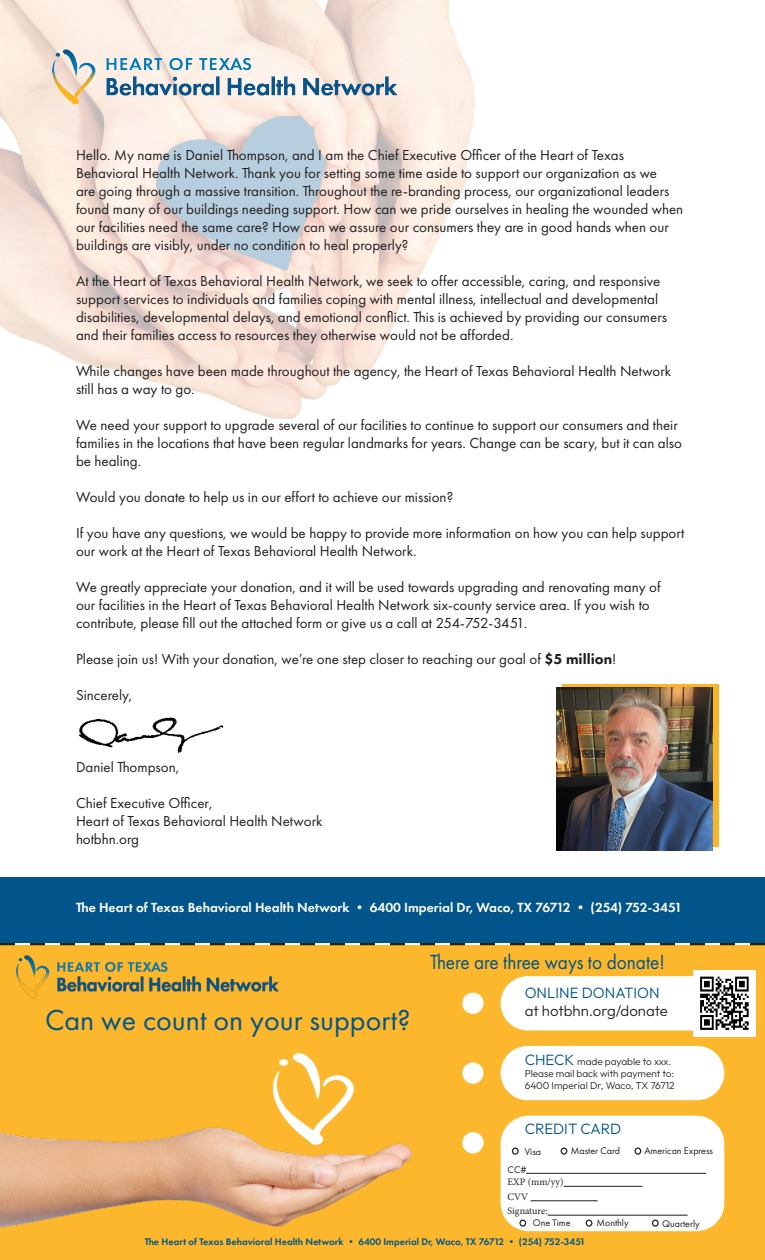
<style>
.page{position:relative;width:765px;height:1260px;background:#fff}
.page>*{position:absolute;margin:0;border:0;box-sizing:border-box;transform-origin:0 0}
.t1{font:30px "Futura PT";color:#01558a}
.t2{font:21.25px "Futura PT";color:#01558a;scale:.91 1}
.t3{font:15px/18px "Futura PT";color:#231f20}
.t4{font:100 15px "Outfit";color:#01558a}
.t5{font:100 15px "Outfit";color:#231f20}
.t6{font:600 13.75px "Futura PT";color:#fff}
.t7{font:600 10px "Futura PT";color:#01558a}
.t8{font:100 10px/12px "Outfit";color:#231f20}
.t9{font:10px "Futura PT";color:#231f20}
.t10{font:10px "Minion Pro";color:#231f20}
.s1{font-weight:800}
.s2{font-size:15px;color:#01558a}
</style>
<div class="page">
<img style="left:0;top:0;width:475px;height:419px">
<div style="left:0;top:945px;width:765px;height:315px;background:#fcb72c"></div>
<img style="left:48px;top:45px;width:354px;height:63px">
<svg style="left:0;top:943px;width:765px;height:2px"></svg>
<img style="left:16px;top:955px;width:263px;height:44px">
<div style="left:462px;top:993px;width:22px;height:21px;background:#fff;border-radius:50%"></div>
<div style="left:462px;top:1062px;width:22px;height:22px;background:#fff;border-radius:50%"></div>
<div style="left:462px;top:1132px;width:22px;height:21px;background:#fff;border-radius:50%"></div>
<div style="left:501px;top:976px;width:223px;height:54px;background:#fff;border-radius:27px"></div>
<div style="left:501px;top:1046px;width:223px;height:54px;background:#fff;border-radius:27px"></div>
<div style="left:501px;top:1116px;width:223px;height:115px;background:#fff;border-radius:28px"></div>
<div style="left:512px;top:1148px;width:7px;height:7px;border:1px solid #231f20;border-radius:50%"></div>
<div style="left:561px;top:1148px;width:6px;height:7px;border:1px solid #231f20;border-radius:50%"></div>
<div style="left:635px;top:1148px;width:6px;height:7px;border:1px solid #231f20;border-radius:50%"></div>
<hr style="left:526px;top:1173px;width:180px;height:1px;background:#231f20">
<hr style="left:564px;top:1186px;width:79px;height:1px;background:#231f20">
<hr style="left:531px;top:1201px;width:67px;height:1px;background:#231f20">
<hr style="left:548px;top:1215px;width:140px;height:1px;background:#231f20">
<img style="left:693px;top:970px;width:62px;height:66px">
<div style="left:519px;top:1220px;width:7px;height:7px;border:1px solid #231f20;border-radius:50%"></div>
<div style="left:586px;top:1220px;width:6px;height:7px;border:1px solid #231f20;border-radius:50%"></div>
<div style="left:652px;top:1220px;width:7px;height:7px;border:1px solid #231f20;border-radius:50%"></div>
<div style="left:562px;top:684px;width:157px;height:163px;background:#fcb423"></div>
<img style="left:556px;top:688px;width:157px;height:162px">
<div style="left:0;top:877px;width:765px;height:65px;background:#01558a"></div>
<img style="left:0;top:1127px;width:412px;height:101px">
<img style="left:270px;top:1053px;width:88px;height:97px">
<img style="left:78px;top:717px;width:146px;height:36px">
<p class="t3" style="left:76px;top:146px;width:609px">Hello. My name is Daniel Thompson, and I am the Chief Executive Officer of the Heart of Texas Behavioral Health Network. Thank you for setting some time aside to support our organization as we<br>are going through a massive transition. Throughout the re-branding process, our organizational leaders found many of our buildings needing support. How can we pride ourselves in healing the wounded when our facilities need the same care? How can we assure our consumers they are in good hands when our buildings are visibly, under no condition to heal properly?</p>
<p class="t3" style="left:76px;top:272px;width:592px">At the Heart of Texas Behavioral Health Network, we seek to offer accessible, caring, and responsive support services to individuals and families coping with mental illness, intellectual and developmental disabilities, developmental delays, and emotional conflict. This is achieved by providing our consumers and their families access to resources they otherwise would not be afforded.</p>
<p class="t3" style="left:76px;top:362px;width:597px">While changes have been made throughout the agency, the Heart of Texas Behavioral Health Network still has a way to go.</p>
<p class="t3" style="left:76px;top:416px;width:608px">We need your support to upgrade several of our facilities to continue to support our consumers and their families in the locations that have been regular landmarks for years. Change can be scary, but it can also be healing.</p>
<p class="t3" style="left:76px;top:488px;width:379px">Would you donate to help us in our effort to achieve our mission?</p>
<p class="t3" style="left:76px;top:524px;width:610px">If you have any questions, we would be happy to provide more information on how you can help support our work at the Heart of Texas Behavioral Health Network.</p>
<p class="t3" style="left:76px;top:578px;width:586px">We greatly appreciate your donation, and it will be used towards upgrading and renovating many of our facilities in the Heart of Texas Behavioral Health Network six-county service area. If you wish to contribute, please fill out the attached form or give us a call at 254-752-3451.</p>
<p class="t3" style="left:76px;top:650px;width:542px">Please join us! With your donation, we’re one step closer to reaching our goal of <span class="s1">$5 million</span>!</p>
<p class="t3" style="left:76px;top:686px;width:58px">Sincerely,</p>
<p class="t3" style="left:76px;top:758px;width:105px">Daniel Thompson,</p>
<p class="t3" style="left:76px;top:794px;width:138px">Chief Executive Officer,</p>
<p class="t3" style="left:76px;top:812px;width:248px">Heart of Texas Behavioral Health Network</p>
<p class="t3" style="left:76px;top:830px;width:64px">hotbhn.org</p>
<p class="t6" style="left:76px;top:899px;width:608px">The Heart of Texas Behavioral Health Network • 6400 Imperial Dr, Waco, TX 76712 • (254) 752-3451</p>
<p class="t2" style="left:430px;top:949px;width:259px">There are three ways to donate!</p>
<p class="t4" style="left:525px;top:984px;width:137px">ONLINE DONATION</p>
<p class="t5" style="left:525px;top:1002px;width:145px">at hotbhn.org/donate</p>
<p class="t8" style="left:525px;top:1055px;width:148px"><span class="s2">CHECK</span> made payable to xxx.</p>
<p class="t8" style="left:525px;top:1067px;width:151px">Please mail back with payment to:<br>6400 Imperial Dr, Waco, TX 76712</p>
<p class="t4" style="left:525px;top:1120px;width:98px">CREDIT CARD</p>
<p class="t9" style="left:525px;top:1146px;width:18px">Visa</p>
<p class="t9" style="left:571px;top:1144px;width:51px">Master Card</p>
<p class="t9" style="left:644px;top:1144px;width:70px">American Express</p>
<p class="t9" style="left:508px;top:1164px;width:20px">CC#</p>
<p class="t10" style="left:508px;top:1175px;width:58px">EXP (mm/yy)</p>
<p class="t10" style="left:508px;top:1190px;width:22px">CVV</p>
<p class="t10" style="left:508px;top:1204px;width:42px">Signature:</p>
<p class="t7" style="left:145px;top:1235px;width:442px">The Heart of Texas Behavioral Health Network • 6400 Imperial Dr, Waco, TX 76712 • (254) 752-3451</p>
<p class="t1" style="left:45px;top:1002px;width:367px">Can we count on your support?</p>
<p class="t9" style="left:533px;top:1217px;width:39px">One Time</p>
<p class="t9" style="left:597px;top:1217px;width:34px">Monthly</p>
<p class="t9" style="left:662px;top:1218px;width:39px">Quarterly</p>
</div>
